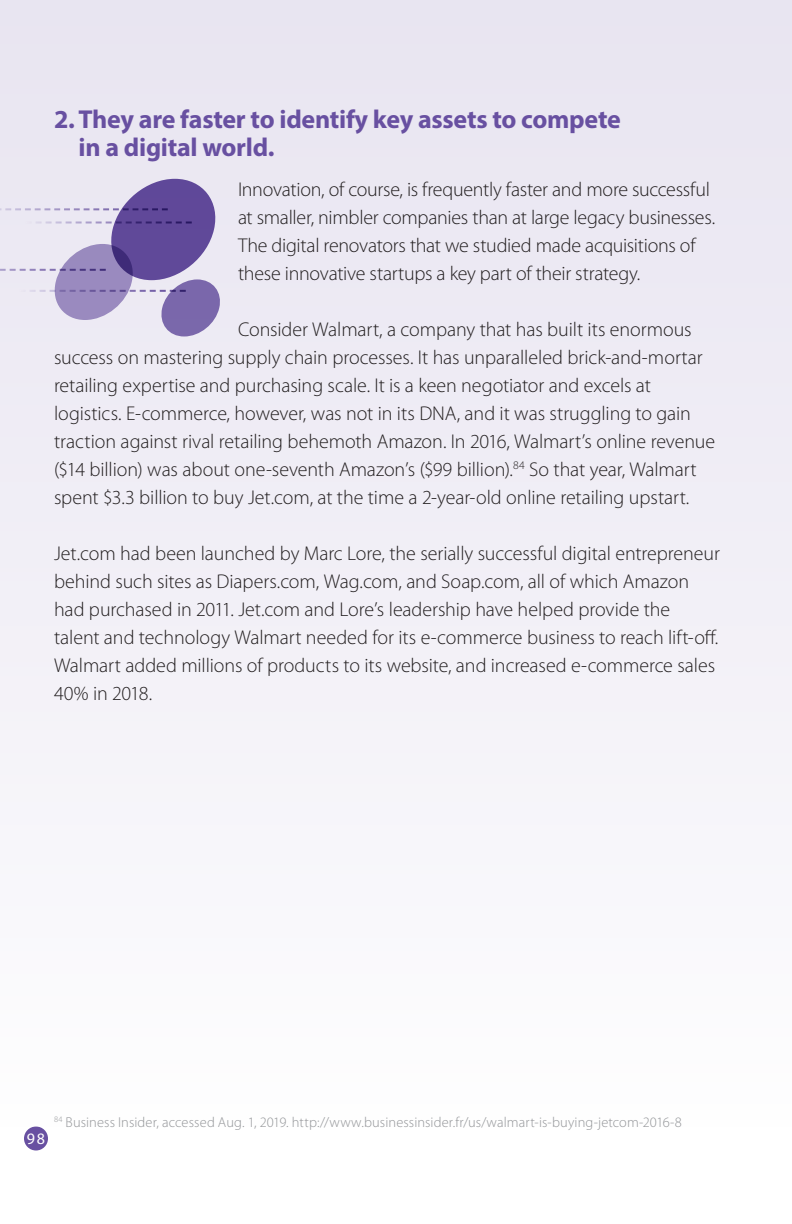
<style>
.page{position:relative;width:792px;height:1224px;background:#fff}
.page>*{position:absolute;margin:0;border:0;box-sizing:border-box;transform-origin:0 0}
.t1{font:700 26px/28px "Myriad Pro";letter-spacing:-.01em;color:#6850a1}
.t2{font:300 20px/28px "Myriad Pro";letter-spacing:-.005em;color:#231f20}
.t3{font:16px "Myriad Pro";color:#fff}
.t4{font:300 14.4px "Myriad Pro";letter-spacing:.005em;color:#939598}
</style>
<div class="page">
<div style="left:24px;top:1127px;width:24px;height:24px;background:#6850a1;border-radius:50%"></div>
<div style="left:0;top:0;width:792px;height:1127px;background:#f2f0f7"></div>
<svg style="left:0;top:179px;width:220px;height:157px"></svg>
<h1 class="t1" style="left:79px;top:104px;width:544px;text-indent:-25px">2. They are faster to identify key assets to compete in a digital world.</h1>
<p class="t2" style="left:238px;top:175px;width:479px">Innovation, of course, is frequently faster and more successful at smaller, nimbler companies than at large legacy businesses.<br>The digital renovators that we studied made acquisitions of these innovative startups a key part of their strategy.</p>
<p class="t2" style="left:54px;top:315px;width:663px;text-indent:184px">Consider Walmart, a company that has built its enormous success on mastering supply chain processes. It has unparalleled brick-and-mortar retailing expertise and purchasing scale. It is a keen negotiator and excels at logistics. E-commerce, however, was not in its DNA, and it was struggling to gain traction against rival retailing behemoth Amazon. In 2016, Walmart’s online revenue ($14 billion) was about one-seventh Amazon’s ($99 billion).<sup>84</sup> So that year, Walmart spent $3.3 billion to buy Jet.com, at the time a 2-year-old online retailing upstart.</p>
<p class="t2" style="left:54px;top:539px;width:667px">Jet.com had been launched by Marc Lore, the serially successful digital entrepreneur behind such sites as Diapers.com, Wag.com, and Soap.com, all of which Amazon had purchased in 2011. Jet.com and Lore’s leadership have helped provide the talent and technology Walmart needed for its e-commerce business to reach lift-off.<br>Walmart added millions of products to its website, and increased e-commerce sales 40% in 2018.</p>
<p class="t3" style="left:27px;top:1129px;width:20px">98</p>
<p class="t4" style="left:54px;top:1113px;width:629px"><sup>84</sup> Business Insider, accessed Aug. 1, 2019. http://www.businessinsider.fr/us/walmart-is-buying-jetcom-2016-8</p>
</div>
